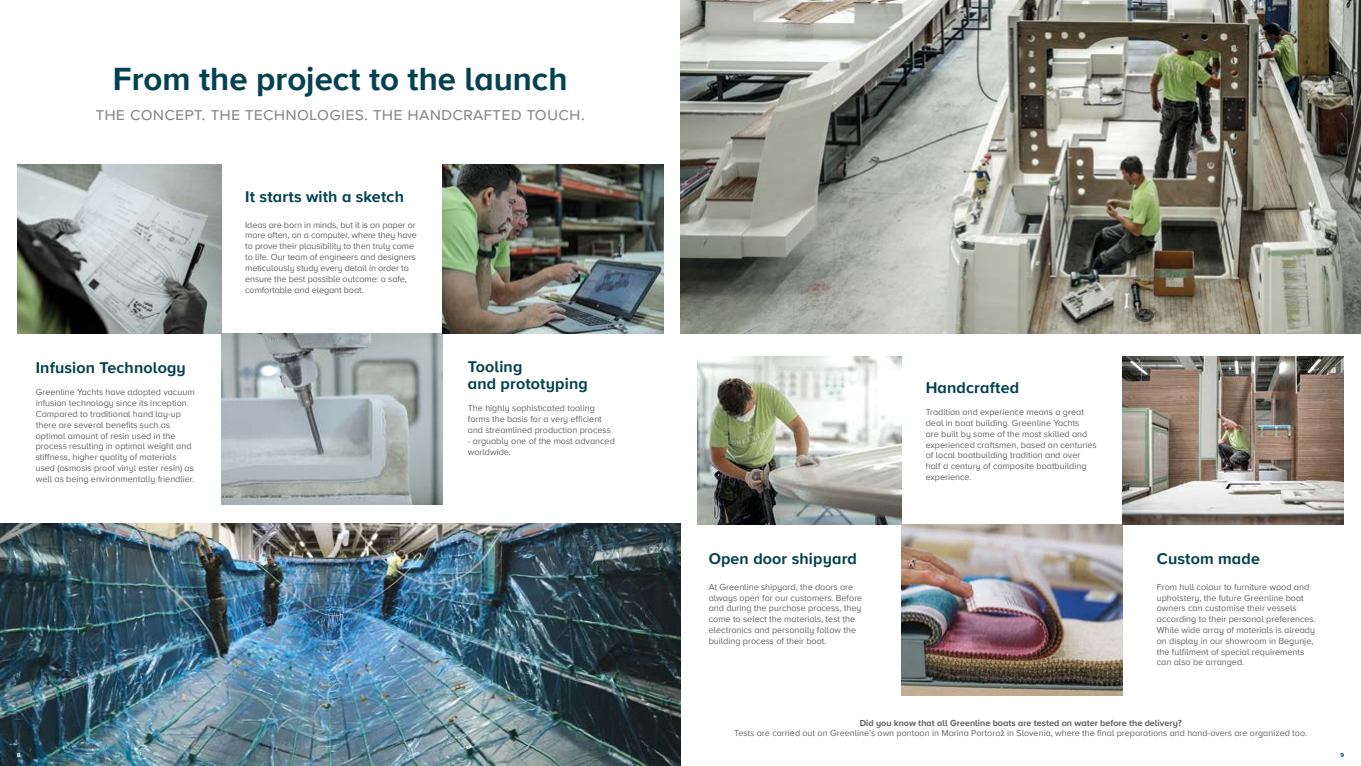
<style>
.page{position:relative;width:1361px;height:766px;background:#fff}
.page>*{position:absolute;margin:0;border:0;box-sizing:border-box;transform-origin:0 0}
.t1{font:700 33px "Proxima Nova A";color:#034251}
.t2{font:18px "Proxima Nova A";color:#878787}
.t3{font:700 16px/17px "Proxima Nova A";letter-spacing:.01em;color:#034251}
.t4{font:9px/10.8px "Proxima Nova A";color:#646363}
.t5{font:700 9px "Proxima Nova A";color:#646363}
.t6{font:700 6px "Proxima Nova A";color:#fff}
.t7{font:700 6px "Proxima Nova A";color:#034251}
</style>
<div class="page">
<img style="left:221px;top:334px;width:221px;height:170px">
<img style="left:901px;top:525px;width:222px;height:170px">
<img style="left:0;top:523px;width:680px;height:242px">
<img style="left:680px;top:0;width:681px;height:334px">
<img style="left:442px;top:165px;width:221px;height:169px">
<img style="left:1123px;top:356px;width:221px;height:169px">
<img style="left:17px;top:165px;width:204px;height:169px">
<img style="left:697px;top:356px;width:204px;height:169px">
<h1 class="t1" style="left:113px;top:54px;width:456px">From the project to the launch</h1>
<h2 class="t2" style="left:96px;top:101px;width:490px">the concept. the technologies. the handcrafted touch.</h2>
<h3 class="t3" style="left:245px;top:187px;width:160px">It starts with a sketch</h3>
<h3 class="t3" style="left:36px;top:358px;width:152px">Infusion Technology</h3>
<p class="t4" style="left:36px;top:386px;width:160px">Greenline Yachts have adopted vacuum infusion technology since its inception.<br>Compared to traditional hand lay-up there are several benefits such as optimal amount of resin used in the process resulting in optimal weight and stiffness, higher quality of materials used (osmosis proof vinyl ester resin) as well as being environmentally friendlier.</p>
<p class="t4" style="left:245px;top:219px;width:173px">Ideas are born in minds, but it is on paper or more often, on a computer, where they have to prove their plausibility to then truly come to life. Our team of engineers and designers meticulously study every detail in order to ensure the best possible outcome: a safe, comfortable and elegant boat.</p>
<h3 class="t3" style="left:468px;top:358px;width:121px">Tooling<br>and prototyping</h3>
<p class="t4" style="left:468px;top:402px;width:145px">The highly sophisticated tooling forms the basis for a very efficient and streamlined production process</p>
<p class="t4" style="left:468px;top:435px;width:149px">- arguably one of the most advanced worldwide.</p>
<h3 class="t3" style="left:926px;top:378px;width:95px">Handcrafted</h3>
<p class="t4" style="left:926px;top:406px;width:172px">Tradition and experience means a great deal in boat building. Greenline Yachts<br>are built by some of the most skilled and experienced craftsmen, based on centuries of local boatbuilding tradition and over half a century of composite boatbuilding experience.</p>
<h3 class="t3" style="left:709px;top:549px;width:150px">Open door shipyard</h3>
<h3 class="t3" style="left:1157px;top:549px;width:105px">Custom made</h3>
<p class="t4" style="left:709px;top:580px;width:155px">At Greenline shipyard, the doors are always open for our customers. Before and during the purchase process, they come to select the materials, test the electronics and personally follow the building process of their boat.</p>
<p class="t4" style="left:1157px;top:580px;width:160px">From hull colour to furniture wood and upholstery, the future Greenline boat owners can customise their vessels according to their personal preferences.<br>While wide array of materials is already on display in our showroom in Begunje, the fulfilment of special requirements can also be arranged.</p>
<p class="t5" style="left:859px;top:715px;width:324px">Did you know that all Greenline boats are tested on water before the delivery?</p>
<p class="t4" style="left:734px;top:727px;width:574px">Tests are carried out on Greenline’s own pontoon in Marina Portorož in Slovenia, where the final preparations and hand-overs are organized too.</p>
<p class="t6" style="left:17px;top:749px;width:5px">8</p>
<p class="t7" style="left:1340px;top:749px;width:5px">9</p>
</div>
